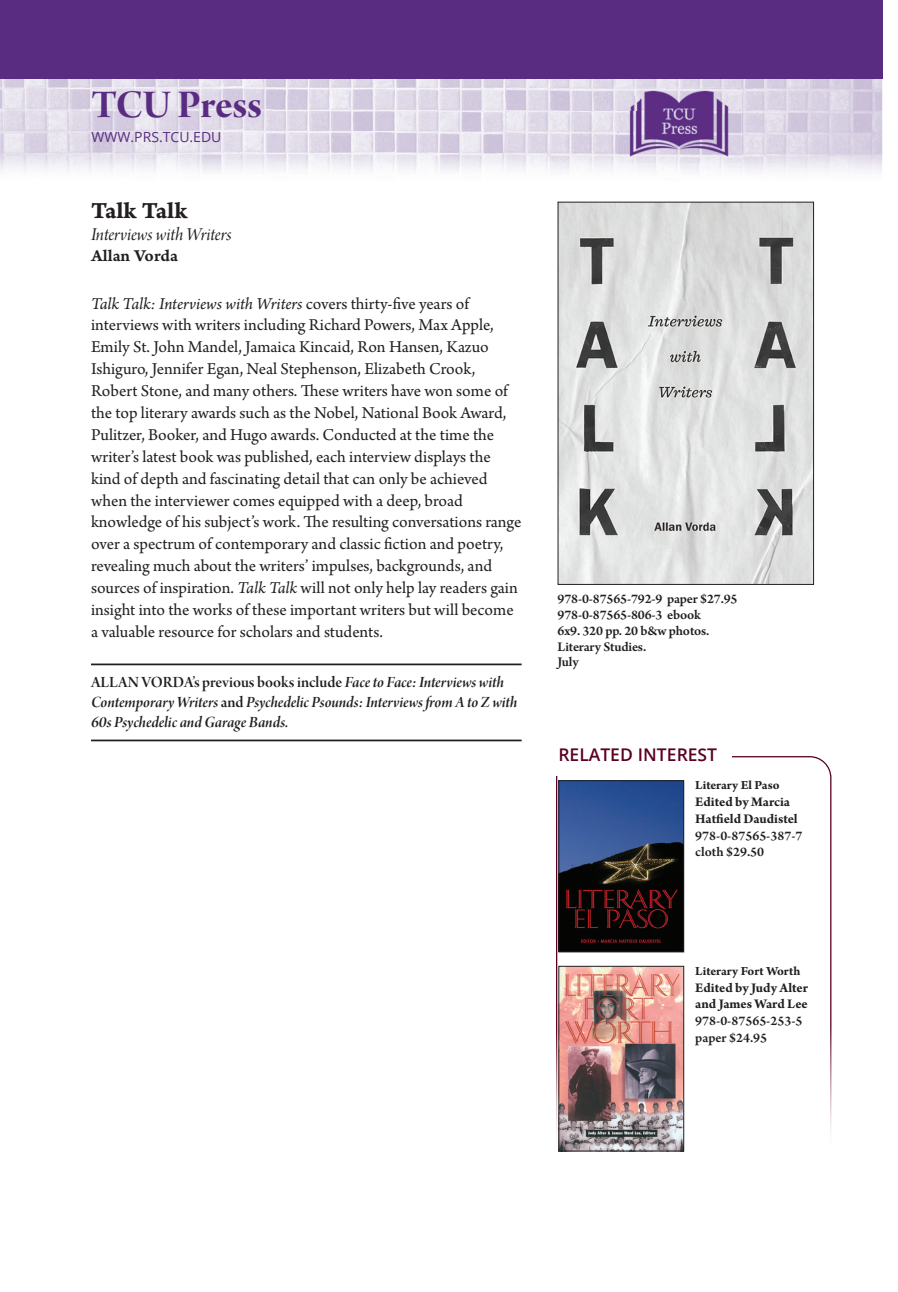
<style>
.page{position:relative;width:898px;height:1292px;background:#fff}
.page>*{position:absolute;margin:0;border:0;box-sizing:border-box;transform-origin:0 0}
.t1{font:42px "Arno Pro Bold Display";letter-spacing:-.005em;color:#592c82}
.t2{font:24.5px "Arno Pro Bold Caption";letter-spacing:-.005em;color:#231f20}
.t3{font:19.25px "Arno Pro Italic Display";color:#231f20}
.t4{font:17.5px/21.9px "Arno Pro";color:#231f20}
.t5{font:600 17.5px "Open Sans";color:#5c0024}
.t6{font:17.5px "Arno Pro Smbd Caption";letter-spacing:-.005em;color:#231f20}
.t7{font:16.62px/20.1px "Arno Pro Smbd Italic Display";letter-spacing:-.005em;color:#231f20}
.t8{font:16.62px "Arno Pro Smbd Display";color:#231f20}
.t9{font:600 14px/15.8px "Arno Pro";letter-spacing:-.01em;color:#231f20}
.t10{font:700 14px/16.8px "Arno Pro";letter-spacing:-.005em;color:#231f20}
.t11{font:14px "Open Sans";color:#592c82}
.t12{font:700 13.12px "Arno Pro";letter-spacing:-.005em;color:#231f20}
.s1{font-style:italic}
.s2{font-family:"Arno Pro Smbd Italic Display"}
.s3{font-family:"Arno Pro Smbd Display"}
</style>
<div class="page">
<img style="left:0;top:79px;width:882px;height:93px">
<img style="left:273px;top:96px;width:344px;height:14px">
<div style="left:0;top:0;width:882px;height:79px;background:#592c82"></div>
<img style="left:617px;top:88px;width:124px;height:76px">
<img style="left:617px;top:96px;width:23px;height:14px">
<img style="left:556px;top:756px;width:275px;height:396px">
<hr style="left:91px;top:663px;width:431px;height:2px;background:#231f20">
<hr style="left:91px;top:739px;width:431px;height:2px;background:#231f20">
<img style="left:559px;top:204px;width:253px;height:379px">
<div style="left:557px;top:202px;width:257px;height:383px;border:1px solid #231f20"></div>
<div style="left:549px;top:728px;width:182px;height:47px;background:#fff"></div>
<img style="left:560px;top:782px;width:122px;height:168px">
<div style="left:558px;top:780px;width:126px;height:172px;border:1px solid #231f20"></div>
<img style="left:560px;top:967px;width:122px;height:182px">
<div style="left:558px;top:965px;width:126px;height:186px;border:1px solid #231f20"></div>
<h1 class="t1" style="left:92px;top:81px;width:172px">TCU Press</h1>
<p class="t11" style="left:92px;top:127px;width:131px">WWW.PRS.TCU.EDU</p>
<h2 class="t2" style="left:91px;top:196px;width:98px">Talk Talk</h2>
<p class="t3" style="left:91px;top:224px;width:142px">Interviews with Writers</p>
<p class="t6" style="left:91px;top:246px;width:88px">Allan Vorda</p>
<p class="t4" style="left:91px;top:293px;width:432px"><span class="s1">Talk Talk: Interviews with Writers</span> covers thirty-five years of interviews with writers including Richard Powers, Max Apple, Emily St. John Mandel, Jamaica Kincaid, Ron Hansen, Kazuo Ishiguro, Jennifer Egan, Neal Stephenson, Elizabeth Crook, Robert Stone, and many others. These writers have won some of the top literary awards such as the Nobel, National Book Award, Pulitzer, Booker, and Hugo awards. Conducted at the time the writer’s latest book was published, each interview displays the kind of depth and fascinating detail that can only be achieved when the interviewer comes equipped with a deep, broad knowledge of his subject’s work. The resulting conversations range over a spectrum of contemporary and classic fiction and poetry, revealing much about the writers’ impulses, backgrounds, and sources of inspiration. <span class="s1">Talk Talk</span> will not only help lay readers gain insight into the works of these important writers but will become a valuable resource for scholars and students.</p>
<p class="t8" style="left:91px;top:672px;width:414px">ALLAN VORDA’s previous books include <span class="s2">Face to Face: Interviews with</span></p>
<p class="t7" style="left:91px;top:693px;width:428px">Contemporary Writers <span class="s3">and</span> Psychedelic Psounds: Interviews from A to Z with<br>60s Psychedelic and Garage Bands.</p>
<p class="t9" style="left:557px;top:592px;width:181px">978-0-87565-792-9 paper $27.95<br>978-0-87565-806-3 ebook<br>6x9. 320 pp. 20 b&amp;w photos.<br>Literary Studies.<br>July</p>
<p class="t5" style="left:558px;top:742px;width:160px">RELATED INTEREST</p>
<p class="t12" style="left:695px;top:777px;width:86px">Literary El Paso</p>
<p class="t10" style="left:695px;top:794px;width:104px">Edited by Marcia<br>Hatfield Daudistel</p>
<p class="t9" style="left:695px;top:827px;width:109px;line-height:16.8px">978-0-87565-387-7 cloth $29.50</p>
<p class="t12" style="left:695px;top:963px;width:106px">Literary Fort Worth</p>
<p class="t10" style="left:695px;top:979px;width:114px">Edited by Judy Alter and James Ward Lee</p>
<p class="t9" style="left:695px;top:1013px;width:109px;line-height:16.8px">978-0-87565-253-5 paper $24.95</p>
</div>
